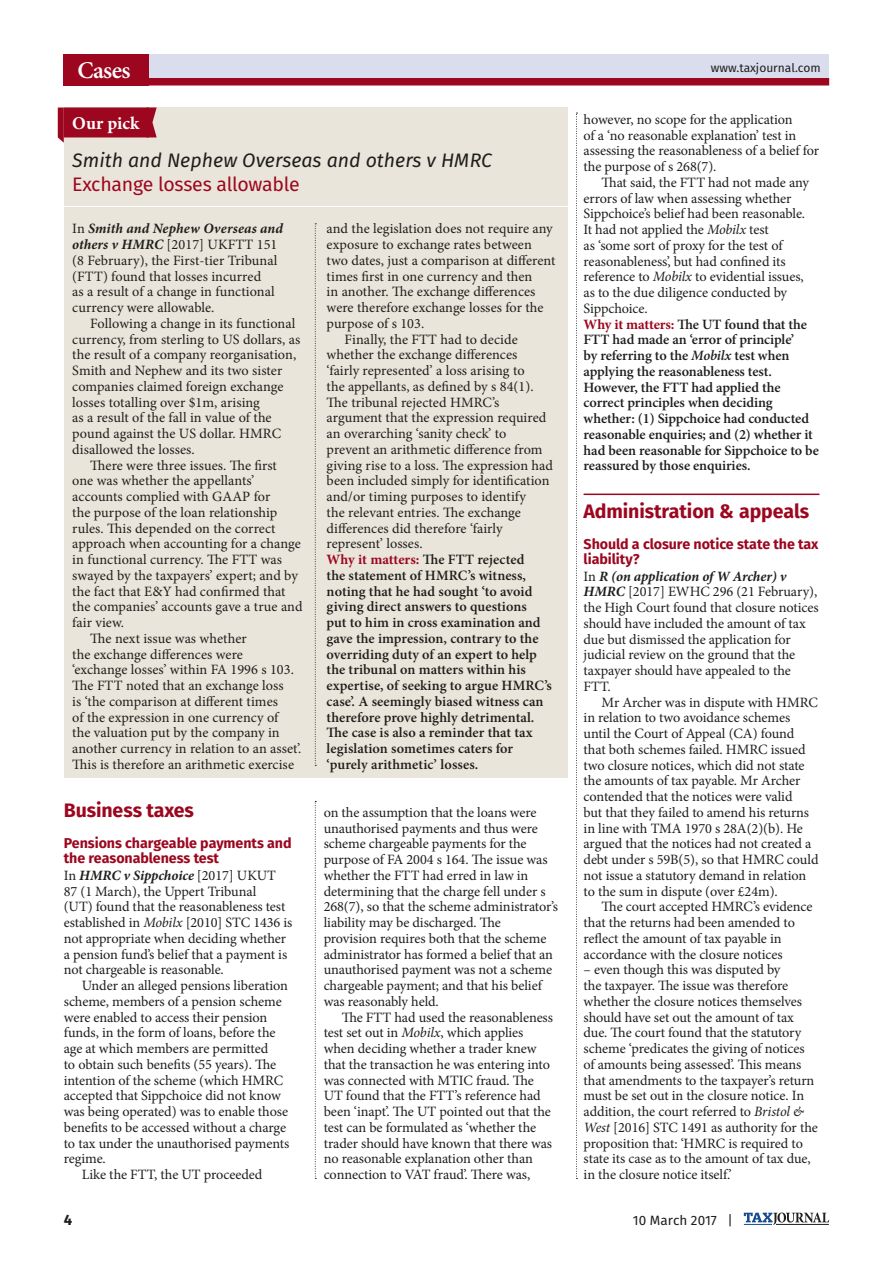
<style>
.page{position:relative;width:893px;height:1263px;background:#fff}
.page>*{position:absolute;margin:0;border:0;box-sizing:border-box;transform-origin:0 0}
.t1{font:600 24px "Minion Pro";letter-spacing:-.03em;color:#fff}
.nc-ourPick_caseName{font:italic 19.5px "Fira Sans";color:#1e1e1c}
.nc-ourPick_title{font:19.5px "Fira Sans";letter-spacing:-.015em;color:#9c071f}
.nc-title_1{font:700 19.5px "Fira Sans";letter-spacing:-.005em;color:#9c071f}
.nc-title_1_noLine{font:700 19.5px "Fira Sans";letter-spacing:-.005em;color:#9c071f}
.nc-ourPick_head{font:700 18px "Minion Pro";color:#fff}
.m-pageNumber{font:700 15px "Fira Sans";color:#1e1e1c}
.body{font:14.25px/15.8px "Minion Pro";letter-spacing:-.005em;color:#1e1e1c}
.nc-whyItMatters{font:600 14.25px/15.8px "Minion Pro";color:#1e1e1c}
.body_1{font:14.25px/15.8px "Minion Pro";letter-spacing:-.005em;color:#1e1e1c}
.nc-title_2{font:700 14.25px/15px "Fira Sans";letter-spacing:-.005em;color:#9c071f}
.m-folio{font:13.5px "Fira Sans";color:#1e1e1c}
.m-website{font:12px "Fira Sans";color:#1e1e1c}
.s1{font-weight:700;font-style:italic}
.s2{font-weight:700;color:#9c071f}
.s3{font-style:italic}
</style>
<div class="page">
<div style="left:64px;top:54px;width:765px;height:24px;background:#d9dded"></div>
<svg style="left:744px;top:1212px;width:85px;height:13px"></svg>
<hr style="left:776px;top:1224px;width:53px;height:1px;background:#1e1e1c">
<div style="left:64px;top:78px;width:765px;height:8px;background:#9c071f"></div>
<div style="left:64px;top:54px;width:85px;height:32px;background:#9c071f"></div>
<hr style="left:584px;top:494px;width:235px;height:1px;background:#9c071f">
<div style="left:64px;top:107px;width:503px;height:671px;background:#eae5da"></div>
<div style="left:64px;top:107px;width:85px;height:30px;background:#9c071f"></div>
<hr style="left:60px;top:206px;width:509px;height:1px;background:#fff">
<svg style="left:58px;top:108px;width:6px;height:35px"></svg>
<svg style="left:142px;top:107px;width:15px;height:30px"></svg>
<svg style="left:576px;top:113px;width:1px;height:1066px"></svg>
<svg style="left:315px;top:801px;width:1px;height:378px"></svg>
<svg style="left:315px;top:223px;width:1px;height:543px"></svg>
<h1 class="t1" style="left:78px;top:54px;width:54px">Cases</h1>
<p class="m-website" style="left:711px;top:58px;width:111px">www.taxjournal.com</p>
<p class="nc-ourPick_head" style="left:72px;top:111px;width:68px">Our pick</p>
<p class="nc-ourPick_caseName" style="left:72px;top:146px;width:421px">Smith and Nephew Overseas and others v HMRC</p>
<p class="nc-ourPick_title" style="left:72px;top:169px;width:229px">Exchange losses allowable</p>
<p class="body_1" style="left:72px;top:221px;width:212px">In <span class="s1">Smith and Nephew Overseas and others v HMRC</span> [2017] UKFTT 151 (8 February), the First-tier Tribunal (FTT) found that losses incurred<br>as a result of a change in functional currency were allowable.</p>
<p class="body" style="left:72px;top:316px;width:229px;text-indent:18px">Following a change in its functional currency, from sterling to US dollars, as the result of a company reorganisation, Smith and Nephew and its two sister companies claimed foreign exchange losses totalling over $1m, arising<br>as a result of the fall in value of the pound against the US dollar. HMRC disallowed the losses.</p>
<p class="body" style="left:72px;top:457px;width:232px;text-indent:18px">There were three issues. The first<br>one was whether the appellants’ accounts complied with GAAP for<br>the purpose of the loan relationship rules. This depended on the correct approach when accounting for a change in functional currency. The FTT was swayed by the taxpayers’ expert; and by the fact that E&amp;Y had confirmed that the companies’ accounts gave a true and fair view.</p>
<p class="body" style="left:72px;top:631px;width:231px;text-indent:18px">The next issue was whether<br>the exchange differences were ‘exchange losses’ within FA 1996 s 103.<br>The FTT noted that an exchange loss<br>is ‘the comparison at different times<br>of the expression in one currency of<br>the valuation put by the company in another currency in relation to an asset’.<br>This is therefore an arithmetic exercise</p>
<p class="body" style="left:327px;top:221px;width:230px">and the legislation does not require any exposure to exchange rates between two dates, just a comparison at different times first in one currency and then<br>in another. The exchange differences were therefore exchange losses for the purpose of s 103.</p>
<p class="body" style="left:327px;top:331px;width:228px;text-indent:18px">Finally, the FTT had to decide whether the exchange differences ‘fairly represented’ a loss arising to<br>the appellants, as defined by s 84(1).<br>The tribunal rejected HMRC’s argument that the expression required an overarching ‘sanity check’ to prevent an arithmetic difference from giving rise to a loss. The expression had been included simply for identification and/or timing purposes to identify<br>the relevant entries. The exchange differences did therefore ‘fairly represent’ losses.</p>
<p class="nc-whyItMatters" style="left:327px;top:552px;width:227px"><span class="s2">Why it matters:</span> The FTT rejected<br>the statement of HMRC’s witness, noting that he had sought ‘to avoid giving direct answers to questions<br>put to him in cross examination and gave the impression, contrary to the overriding duty of an expert to help the tribunal on matters within his expertise, of seeking to argue HMRC’s case’. A seemingly biased witness can therefore prove highly detrimental.<br>The case is also a reminder that tax legislation sometimes caters for ‘purely arithmetic’ losses.</p>
<p class="nc-title_1_noLine" style="left:64px;top:794px;width:132px">Business taxes</p>
<p class="nc-title_2" style="left:64px;top:835px;width:229px">Pensions chargeable payments and the reasonableness test</p>
<p class="body_1" style="left:64px;top:867px;width:230px">In <span class="s1">HMRC v Sippchoice</span> [2017] UKUT 87 (1 March), the Uppert Tribunal<br>(UT) found that the reasonableness test established in <span class="s3">Mobilx</span> [2010] STC 1436 is not appropriate when deciding whether a pension fund’s belief that a payment is not chargeable is reasonable.</p>
<p class="body" style="left:64px;top:978px;width:227px;text-indent:18px">Under an alleged pensions liberation scheme, members of a pension scheme were enabled to access their pension funds, in the form of loans, before the age at which members are permitted<br>to obtain such benefits (55 years). The intention of the scheme (which HMRC accepted that Sippchoice did not know was being operated) was to enable those benefits to be accessed without a charge to tax under the unauthorised payments regime.</p>
<p class="body" style="left:82px;top:1167px;width:182px">Like the FTT, the UT proceeded</p>
<p class="body" style="left:324px;top:804px;width:236px">on the assumption that the loans were unauthorised payments and thus were scheme chargeable payments for the purpose of FA 2004 s 164. The issue was whether the FTT had erred in law in determining that the charge fell under s 268(7), so that the scheme administrator’s liability may be discharged. The<br>provision requires both that the scheme administrator has formed a belief that an unauthorised payment was not a scheme chargeable payment; and that his belief was reasonably held.</p>
<p class="body" style="left:324px;top:1009px;width:231px;text-indent:18px">The FTT had used the reasonableness test set out in <span class="s3">Mobilx</span>, which applies when deciding whether a trader knew that the transaction he was entering into was connected with MTIC fraud. The UT found that the FTT’s reference had been ‘inapt’. The UT pointed out that the test can be formulated as ‘whether the trader should have known that there was no reasonable explanation other than connection to VAT fraud’. There was,</p>
<p class="body" style="left:584px;top:111px;width:237px">however, no scope for the application<br>of a ‘no reasonable explanation’ test in assessing the reasonableness of a belief for the purpose of s 268(7).</p>
<p class="body" style="left:584px;top:174px;width:227px;text-indent:18px">That said, the FTT had not made any errors of law when assessing whether Sippchoice’s belief had been reasonable.<br>It had not applied the <span class="s3">Mobilx</span> test<br>as ‘some sort of proxy for the test of reasonableness’, but had confined its reference to <span class="s3">Mobilx</span> to evidential issues, as to the due diligence conducted by Sippchoice.</p>
<p class="nc-whyItMatters" style="left:584px;top:316px;width:237px"><span class="s2">Why it matters:</span> The UT found that the FTT had made an ‘error of principle’<br>by referring to the <span class="s3">Mobilx</span> test when applying the reasonableness test.<br>However, the FTT had applied the correct principles when deciding whether: (1) Sippchoice had conducted reasonable enquiries; and (2) whether it had been reasonable for Sippchoice to be reassured by those enquiries.</p>
<p class="nc-title_1" style="left:584px;top:494px;width:227px">Administration &amp; appeals</p>
<p class="nc-title_2" style="left:584px;top:536px;width:236px">Should a closure notice state the tax liability?</p>
<p class="body_1" style="left:584px;top:568px;width:237px">In <span class="s1">R (on application of W Archer) v HMRC</span> [2017] EWHC 296 (21 February), the High Court found that closure notices should have included the amount of tax due but dismissed the application for judicial review on the ground that the taxpayer should have appealed to the FTT.</p>
<p class="body" style="left:584px;top:694px;width:236px;text-indent:18px">Mr Archer was in dispute with HMRC in relation to two avoidance schemes until the Court of Appeal (CA) found that both schemes failed. HMRC issued two closure notices, which did not state the amounts of tax payable. Mr Archer contended that the notices were valid<br>but that they failed to amend his returns in line with TMA 1970 s 28A(2)(b). He argued that the notices had not created a debt under s 59B(5), so that HMRC could not issue a statutory demand in relation to the sum in dispute (over £24m).</p>
<p class="body" style="left:584px;top:899px;width:231px;text-indent:18px">The court accepted HMRC’s evidence that the returns had been amended to reflect the amount of tax payable in accordance with the closure notices</p>
<p class="body" style="left:584px;top:962px;width:236px">– even though this was disputed by<br>the taxpayer. The issue was therefore whether the closure notices themselves should have set out the amount of tax due. The court found that the statutory scheme ‘predicates the giving of notices of amounts being assessed’. This means that amendments to the taxpayer’s return must be set out in the closure notice. In addition, the court referred to <span class="s3">Bristol &amp; West</span> [2016] STC 1491 as authority for the proposition that: ‘HMRC is required to state its case as to the amount of tax due, in the closure notice itself.’</p>
<p class="m-pageNumber" style="left:64px;top:1207px;width:10px">4</p>
<p class="m-folio" style="left:633px;top:1210px;width:102px">10 March 2017 |</p>
</div>
